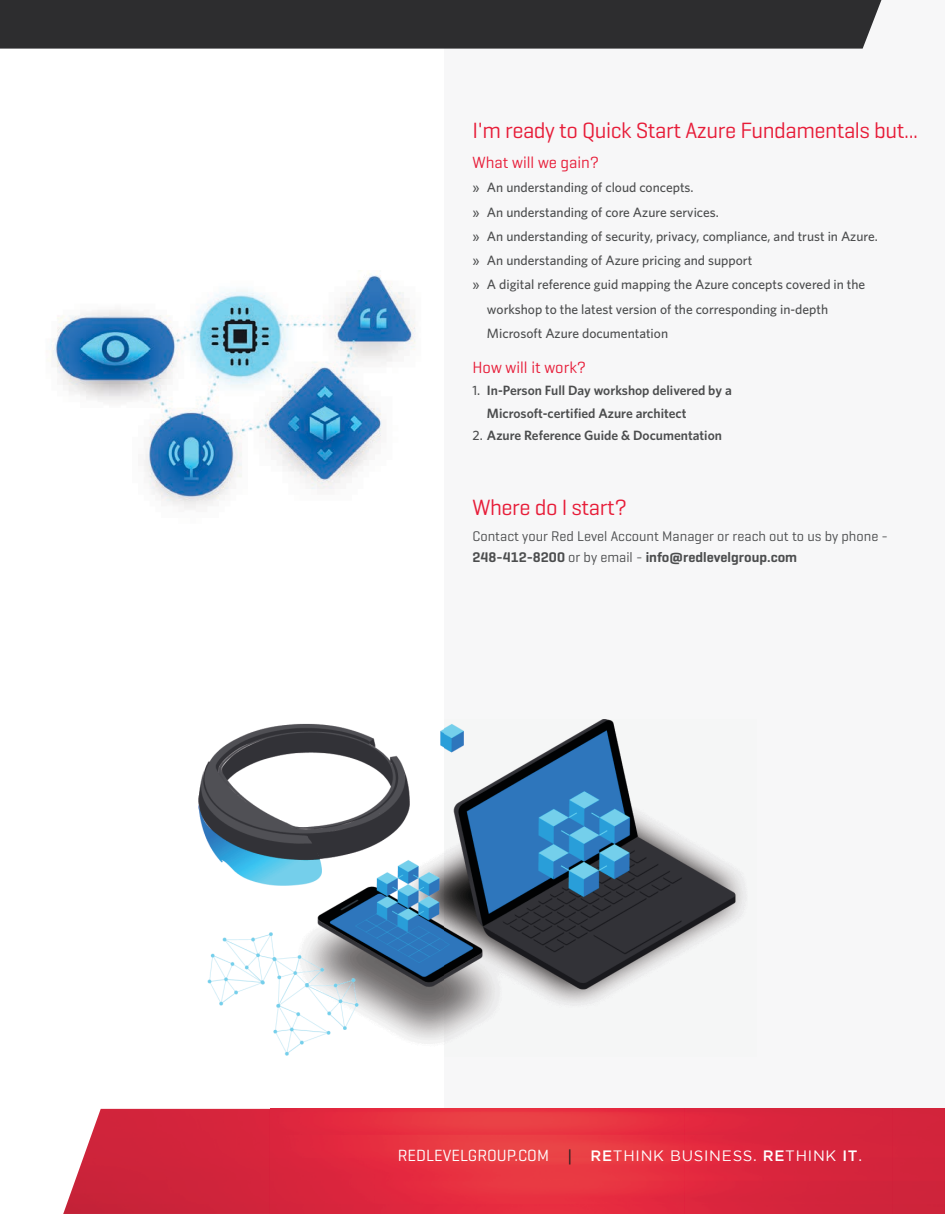
<style>
.page{position:relative;width:945px;height:1215px;background:#fff}
.page>*{position:absolute;margin:0;border:0;box-sizing:border-box;transform-origin:0 0}
.t1{font:22.5px "Geogrotesque";letter-spacing:-.02em;color:#e71c38}
.t2{font:16.5px "Geogrotesque";color:#e71c38}
.t3{font:15px "Gotham";letter-spacing:.05em;color:#fff}
.t4{font:14.25px/21px "Geogrotesque";color:#4c4d4e}
.t5{font:500 13.5px "Whitney";color:#4c4d4e}
.t6{font:600 13.5px/22.5px "Whitney";color:#4c4d4e}
.s1{font-weight:500}
.s2{font-weight:600}
.s3{font-family:"Geogrotesque";font-size:16.5px}
.s4{font-family:"Geogrotesque";font-size:16.65px;color:#231f20}
</style>
<div class="page">
<div style="left:445px;top:0;width:500px;height:1128px;background:#f7f7f8"></div>
<img style="left:63px;top:1109px;width:882px;height:105px">
<div style="left:0;top:0;width:881px;height:49px;background:#2d2d2f"></div>
<img style="left:48px;top:273px;width:368px;height:236px">
<img style="left:199px;top:719px;width:547px;height:337px">
<h1 class="t1" style="left:472px;top:117px;width:447px">I'm ready to Quick Start Azure Fundamentals but...</h1>
<p class="t2" style="left:472px;top:152px;width:128px">What will we gain?</p>
<p class="t5" style="left:472px;top:179px;width:223px">» An understanding of cloud concepts.</p>
<p class="t5" style="left:472px;top:203px;width:248px">» An understanding of core Azure services.</p>
<p class="t5" style="left:472px;top:227px;width:407px">» An understanding of security, privacy, compliance, and trust in Azure.</p>
<p class="t5" style="left:472px;top:252px;width:281px">» An understanding of Azure pricing and support</p>
<p class="t5" style="left:472px;top:276px;width:394px">» A digital reference guid mapping the Azure concepts covered in the</p>
<p class="t5" style="left:487px;top:300px;width:343px">workshop to the latest version of the corresponding in-depth</p>
<p class="t5" style="left:487px;top:324px;width:183px">Microsoft Azure documentation</p>
<p class="t2" style="left:472px;top:357px;width:115px">How will it work?</p>
<p class="t6" style="left:487px;top:379px;width:246px;text-indent:-14px"><span class="s1">1.</span> In-Person Full Day workshop delivered by a<br>Microsoft-certified Azure architect</p>
<p class="t6" style="left:472px;top:424px;width:251px"><span class="s1">2.</span> Azure Reference Guide &amp; Documentation</p>
<h1 class="t1" style="left:472px;top:494px;width:156px">Where do I start?</h1>
<p class="t4" style="left:472px;top:525px;width:417px">Contact your Red Level Account Manager or reach out to us by phone -<br><span class="s2">248-412-8200</span> or by email - <span class="s2">info@redlevelgroup.com</span></p>
<p class="t3" style="left:398px;top:1147px;width:466px"><span class="s3">REDLEVELGROUP.COM</span> <span class="s4">|</span> <span class="s1">RE</span>THINK BUSINESS. <span class="s1">RE</span>THINK <span class="s1">IT</span>.</p>
</div>
